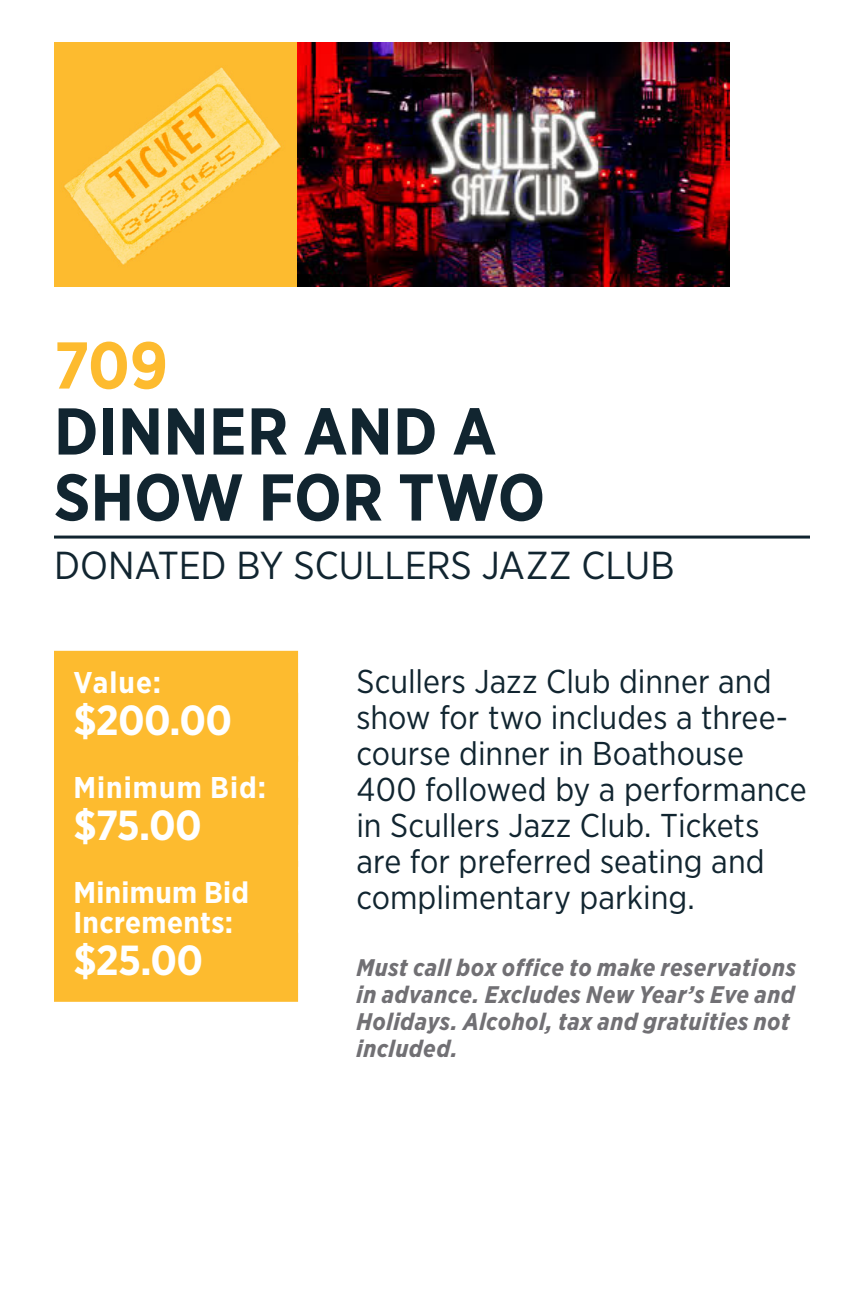
<style>
.page{position:relative;width:864px;height:1296px;background:#fff}
.page>*{position:absolute;margin:0;border:0;box-sizing:border-box;transform-origin:0 0}
.t1{font:700 66px/66px "Gotham Narrow";color:#112530}
.t2{font:700 66px "Gotham Narrow";color:#fdbb2f}
.t3{font:700 42px "Gotham Narrow";letter-spacing:-.015em;color:#fff}
.t4{font:39px "Gotham Narrow";letter-spacing:-.005em;color:#112530}
.t5{font:33px/36px "Gotham Narrow";color:#112530}
.t6{font:700 30px "Gotham Narrow";letter-spacing:.015em;color:#fff}
.t7{font:700 30px "Gotham Narrow";letter-spacing:.04em;color:#fff}
.t8{font:italic 700 24px/27px "Gotham Narrow";letter-spacing:.02em;color:#717074}
</style>
<div class="page">
<img style="left:54px;top:42px;width:675px;height:244px">
<hr style="left:54px;top:536px;width:756px;height:3px;background:#112530">
<div style="left:54px;top:651px;width:244px;height:69px;background:#fdbb2f"></div>
<div style="left:54px;top:693px;width:244px;height:69px;background:#fdbb2f"></div>
<div style="left:54px;top:756px;width:244px;height:69px;background:#fdbb2f"></div>
<div style="left:54px;top:798px;width:244px;height:69px;background:#fdbb2f"></div>
<div style="left:54px;top:861px;width:244px;height:69px;background:#fdbb2f"></div>
<div style="left:54px;top:891px;width:244px;height:69px;background:#fdbb2f"></div>
<div style="left:54px;top:933px;width:244px;height:69px;background:#fdbb2f"></div>
<p class="t2" style="left:54px;top:323px;width:116px">709</p>
<p class="t1" style="left:54px;top:398px;width:493px">DINNER AND A<br>SHOW FOR TWO</p>
<p class="t4" style="left:54px;top:541px;width:622px">DONATED BY SCULLERS JAZZ CLUB</p>
<p class="t6" style="left:73px;top:663px;width:89px">Value:</p>
<p class="t3" style="left:73px;top:693px;width:160px">$200.00</p>
<p class="t7" style="left:73px;top:768px;width:194px">Minimum Bid:</p>
<p class="t3" style="left:73px;top:798px;width:130px">$75.00</p>
<p class="t6" style="left:73px;top:873px;width:177px">Minimum Bid</p>
<p class="t6" style="left:73px;top:903px;width:161px">Increments:</p>
<p class="t3" style="left:73px;top:933px;width:131px">$25.00</p>
<p class="t5" style="left:356px;top:663px;width:452px">Scullers Jazz Club dinner and show for two includes a three&shy;course dinner in Boathouse<br>400 followed by a performance in Scullers Jazz Club. Tickets are for preferred seating and complimentary parking.</p>
<p class="t8" style="left:356px;top:954px;width:441px">Must call box office to make reservations in advance. Excludes New Year’s Eve and Holidays. Alcohol, tax and gratuities not included.</p>
</div>
